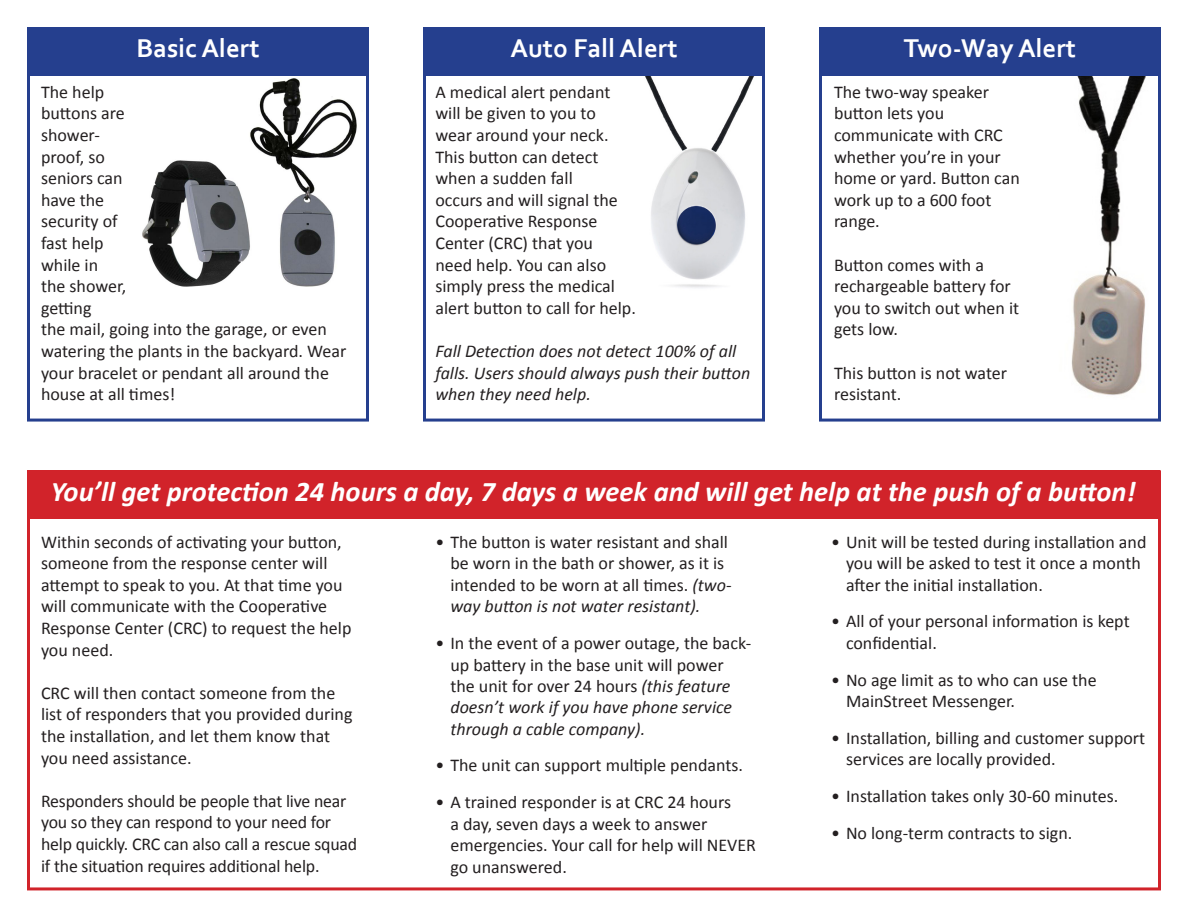
<style>
.page{position:relative;width:1188px;height:918px;background:#fff}
.page>*{position:absolute;margin:0;border:0;box-sizing:border-box;transform-origin:0 0}
.t1{font:italic 700 28.5px "Calibri";color:#fff}
.t2{font:700 27px "Corbel";color:#fff}
.t3{font:18px/21.6px "Calibri";color:#231f20}
.t4{font:italic 18px/21.6px "Calibri";color:#231f20}
.s1{font-style:italic}
</style>
<div class="page">
<img style="left:1071px;top:76px;width:75px;height:319px">
<img style="left:645px;top:76px;width:110px;height:212px">
<div style="left:27px;top:27px;width:342px;height:395px;border:3px solid #253f8e"></div>
<div style="left:27px;top:27px;width:342px;height:49px;background:#253f8e"></div>
<div style="left:423px;top:27px;width:342px;height:395px;border:3px solid #253f8e"></div>
<div style="left:423px;top:27px;width:342px;height:49px;background:#253f8e"></div>
<div style="left:819px;top:27px;width:342px;height:395px;border:3px solid #253f8e"></div>
<div style="left:819px;top:27px;width:342px;height:49px;background:#253f8e"></div>
<div style="left:27px;top:470px;width:1133px;height:49px;background:#d1232a"></div>
<img style="left:142px;top:79px;width:215px;height:208px">
<p class="t2" style="left:136px;top:31px;width:125px">Basic Alert</p>
<p class="t2" style="left:510px;top:31px;width:169px">Auto Fall Alert</p>
<p class="t2" style="left:904px;top:31px;width:174px">Two-Way Alert</p>
<p class="t3" style="left:41px;top:81px;width:307px">The help<br>buttons are<br>shower-<br>proof, so<br>seniors can<br>have the<br>security of<br>fast help<br>while in<br>the shower,<br>getting<br>the mail, going into the garage, or even watering the plants in the backyard. Wear your bracelet or pendant all around the house at all times!</p>
<p class="t3" style="left:834px;top:81px;width:187px">The two-way speaker button lets you communicate with CRC whether you’re in your home or yard. Button can work up to a 600 foot range.</p>
<p class="t3" style="left:435px;top:81px;width:202px">A medical alert pendant will be given to you to wear around your neck.<br>This button can detect when a sudden fall<br>occurs and will signal the<br>Cooperative Response<br>Center (CRC) that you<br>need help. You can also simply press the medical alert button to call for help.</p>
<p class="t4" style="left:435px;top:339px;width:316px">Fall Detection does not detect 100% of all falls. Users should always push their button when they need help.</p>
<p class="t3" style="left:834px;top:254px;width:187px">Button comes with a rechargeable battery for you to switch out when it gets low.</p>
<p class="t3" style="left:834px;top:362px;width:175px">This button is not water resistant.</p>
<p class="t1" style="left:51px;top:474px;width:1086px">You’ll get protection 24 hours a day, 7 days a week and will get help at the push of a button!</p>
<p class="t3" style="left:41px;top:531px;width:312px">Within seconds of activating your button, someone from the response center will attempt to speak to you. At that time you will communicate with the Cooperative Response Center (CRC) to request the help you need.</p>
<p class="t3" style="left:41px;top:682px;width:313px">CRC will then contact someone from the list of responders that you provided during the installation, and let them know that you need assistance.</p>
<p class="t3" style="left:41px;top:790px;width:318px">Responders should be people that live near you so they can respond to your need for help quickly. CRC can also call a rescue squad if the situation requires additional help.</p>
<p class="t3" style="left:450px;top:531px;width:283px;text-indent:-15px">• The button is water resistant and shall be worn in the bath or shower, as it is intended to be worn at all times. <span class="s1">(two&shy;way button is not water resistant).</span></p>
<p class="t3" style="left:450px;top:632px;width:302px;text-indent:-15px">• In the event of a power outage, the back&shy;up battery in the base unit will power the unit for over 24 hours <span class="s1">(this feature doesn’t work if you have phone service through a cable company).</span></p>
<p class="t3" style="left:435px;top:755px;width:309px">• The unit can support multiple pendants.</p>
<p class="t3" style="left:450px;top:791px;width:307px;text-indent:-15px">• A trained responder is at CRC 24 hours<br>a day, seven days a week to answer emergencies. Your call for help will NEVER go unanswered.</p>
<p class="t3" style="left:846px;top:531px;width:302px;text-indent:-15px">• Unit will be tested during installation and you will be asked to test it once a month after the initial installation.</p>
<p class="t3" style="left:846px;top:611px;width:285px;text-indent:-15px">• All of your personal information is kept confidential.</p>
<p class="t3" style="left:846px;top:669px;width:252px;text-indent:-15px">• No age limit as to who can use the<br>MainStreet Messenger.</p>
<p class="t3" style="left:846px;top:727px;width:301px;text-indent:-15px">• Installation, billing and customer support services are locally provided.</p>
<p class="t3" style="left:831px;top:785px;width:289px">• Installation takes only 30-60 minutes.</p>
<p class="t3" style="left:831px;top:822px;width:243px">• No long-term contracts to sign.</p>
</div>
